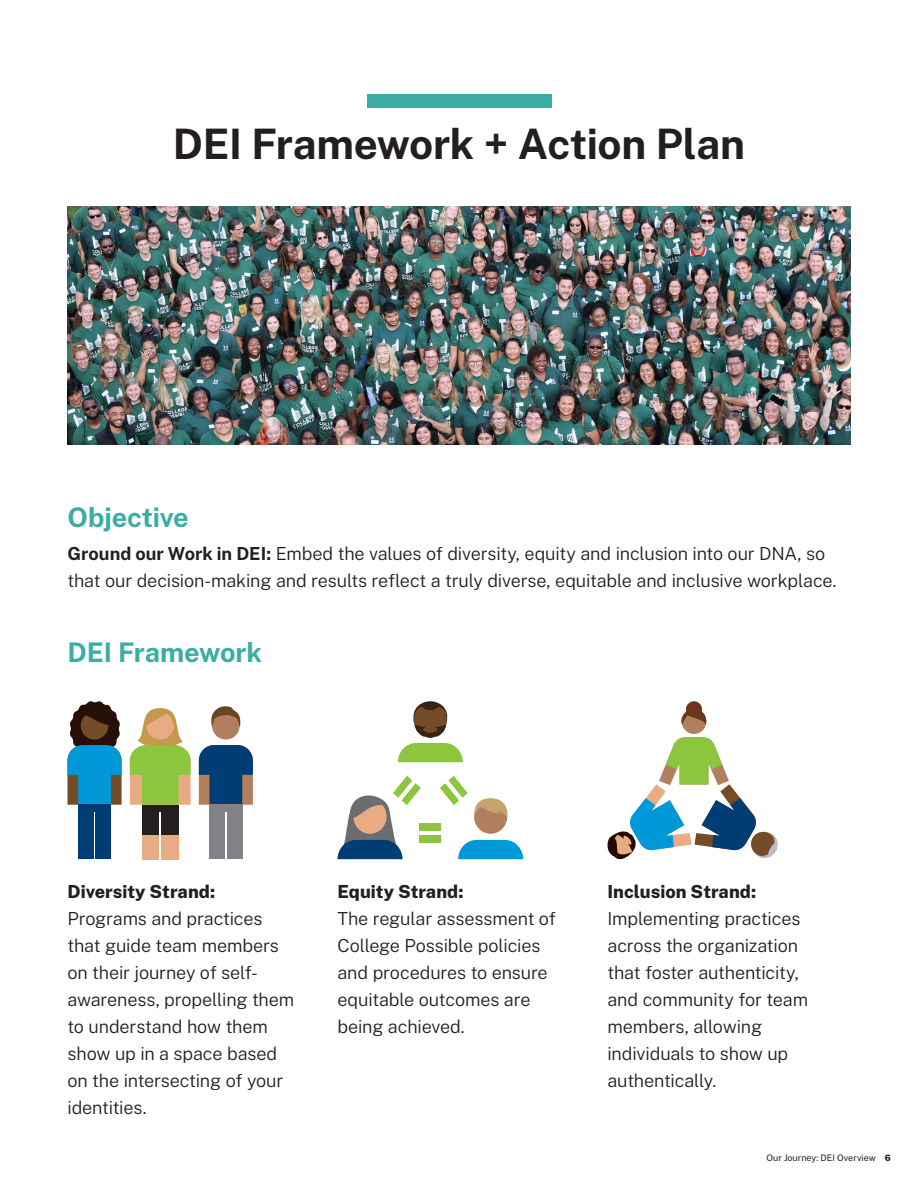
<style>
.page{position:relative;width:918px;height:1188px;background:#fff}
.page>*{position:absolute;margin:0;border:0;box-sizing:border-box;transform-origin:0 0}
.Section_Name{font:700 42px "Public Sans";letter-spacing:-.01em;color:#231f20}
.Intro_Paragraph___Ca{font:700 27px "Public Sans";letter-spacing:-.005em;color:#3aada4}
.Larger_info{font:300 18px/27px "Public Sans";letter-spacing:-.01em;color:#231f20}
.t1{font:9px "Public Sans";color:#231f20}
.s1{font-weight:700}
.s2{font-weight:800}
</style>
<div class="page">
<div style="left:367px;top:94px;width:184px;height:14px;background:#3aada4"></div>
<div style="left:474px;top:799px;width:33px;height:35px;background:#b17e5e;border-radius:50%"></div>
<svg style="left:458px;top:840px;width:65px;height:19px"></svg>
<div style="left:420px;top:823px;width:21px;height:8px;background:#8bc63e"></div>
<div style="left:420px;top:835px;width:21px;height:7px;background:#8bc63e"></div>
<svg style="left:338px;top:776px;width:83px;height:83px"></svg>
<svg style="left:398px;top:701px;width:65px;height:61px"></svg>
<svg style="left:440px;top:776px;width:68px;height:43px"></svg>
<div style="left:142px;top:765px;width:37px;height:94px;background:#e9ab84"></div>
<div style="left:212px;top:712px;width:28px;height:28px;background:#b17e5e;border-radius:50%"></div>
<svg style="left:199px;top:745px;width:54px;height:60px;background:#2c5074"></svg>
<div style="left:78px;top:805px;width:16px;height:54px;background:#003d74"></div>
<div style="left:95px;top:805px;width:16px;height:54px;background:#003d74"></div>
<div style="left:78px;top:805px;width:33px;height:7px;background:#003d74"></div>
<div style="left:210px;top:805px;width:15px;height:54px;background:#808285"></div>
<div style="left:227px;top:805px;width:15px;height:54px;background:#808285"></div>
<div style="left:209px;top:805px;width:33px;height:7px;background:#808285"></div>
<div style="left:142px;top:805px;width:37px;height:29px;background:#231f20"></div>
<svg style="left:67px;top:701px;width:55px;height:104px;background:#407587"></svg>
<svg style="left:130px;top:708px;width:61px;height:97px"></svg>
<svg style="left:211px;top:706px;width:30px;height:21px"></svg>
<hr style="left:159px;top:812px;width:2px;height:47px;background:#fff">
<div style="left:686px;top:701px;width:16px;height:16px;background:#68371e;border-radius:50%"></div>
<div style="left:682px;top:709px;width:24px;height:25px;background:#b17e5e;border-radius:50%"></div>
<svg style="left:681px;top:707px;width:26px;height:18px"></svg>
<svg style="left:607px;top:737px;width:171px;height:123px"></svg>
<img style="left:68px;top:207px;width:782px;height:237px">
<p class="Section_Name" style="left:173px;top:112px;width:574px">DEI Framework + Action Plan</p>
<p class="Intro_Paragraph___Ca" style="left:68px;top:496px;width:123px">Objective</p>
<p class="Larger_info" style="left:68px;top:539px;width:771px"><span class="s1">Ground our Work in DEI:</span> Embed the values of diversity, equity and inclusion into our DNA, so that our decision-making and results reflect a truly diverse, equitable and inclusive workplace.</p>
<p class="Intro_Paragraph___Ca" style="left:68px;top:631px;width:196px">DEI Framework</p>
<p class="Larger_info" style="left:68px;top:877px;width:228px"><span class="s2">Diversity Strand:<br></span>Programs and practices that guide team members on their journey of self&shy;awareness, propelling them to understand how them show up in a space based on the intersecting of your identities.</p>
<p class="Larger_info" style="left:338px;top:877px;width:220px"><span class="s2">Equity Strand:<br></span>The regular assessment of<br>College Possible policies and procedures to ensure equitable outcomes are being achieved.</p>
<p class="Larger_info" style="left:608px;top:877px;width:202px"><span class="s2">Inclusion Strand:<br></span>Implementing practices across the organization that foster authenticity, and community for team members, allowing individuals to show up authentically.</p>
<p class="t1" style="left:766px;top:1151px;width:126px">Our Journey: DEI Overview <span class="s2">6</span></p>
</div>
